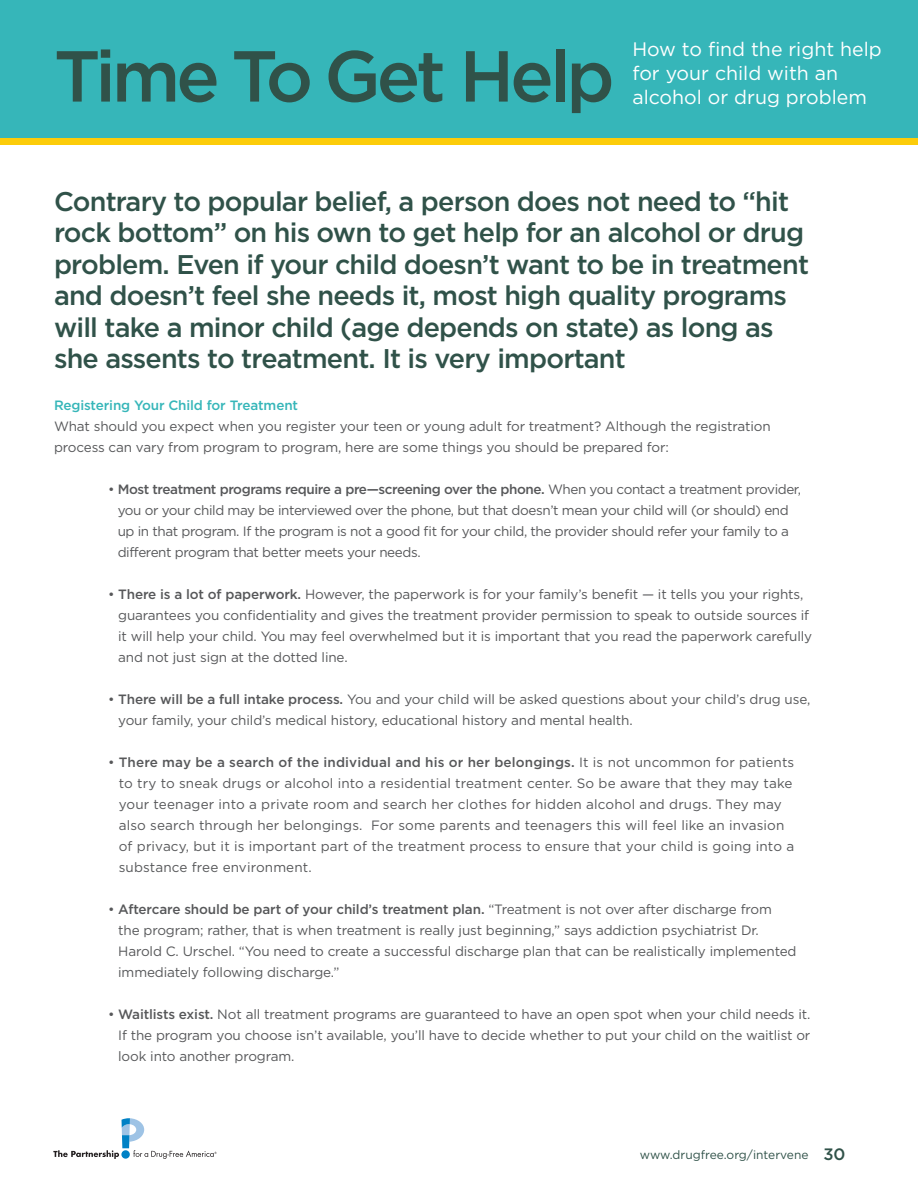
<style>
.page{position:relative;width:918px;height:1188px;background:#fff}
.page>*{position:absolute;margin:0;border:0;box-sizing:border-box;transform-origin:0 0}
.t1{font:500 72px "Gotham";letter-spacing:-.055em;color:#305249}
.t2{font:500 27px/31.5px "Gotham";letter-spacing:-.03em;color:#305249}
.t3{font:19.5px/24px "Gotham";color:#fff}
.t4{font:500 16.5px "Gotham";color:#305249}
.t5{font:13.5px/21px "Gotham";letter-spacing:-.01em;color:#57585a}
.t6{font:13.5px/21px "Gotham";letter-spacing:.01em;color:#57585a}
.t7{font:13.5px/21px "Gotham";letter-spacing:-.03em;color:#57585a}
.t8{font:500 13.5px "Gotham";letter-spacing:-.01em;color:#36b6b9}
.t9{font:12px "Gotham";color:#305249}
.s1{font-weight:500}
</style>
<div class="page">
<div style="left:0;top:0;width:918px;height:140px;background:#36b6b9"></div>
<div style="left:0;top:138px;width:918px;height:7px;background:#fccc0a"></div>
<svg style="left:53px;top:1118px;width:164px;height:41px"></svg>
<h1 class="t1" style="left:54px;top:35px;width:562px">Time To Get Help</h1>
<h3 class="t3" style="left:632px;top:37px;width:251px">How to find the right help for your child with an alcohol or drug problem</h3>
<p class="t2" style="left:54px;top:185px;width:757px">Contrary to popular belief, a person does not need to “hit rock bottom” on his own to get help for an alcohol or drug problem. Even if your child doesn’t want to be in treatment and doesn’t feel she needs it, most high quality programs will take a minor child (age depends on state) as long as she assents to treatment. It is very important</p>
<p class="t8" style="left:54px;top:398px;width:246px">Registering Your Child for Treatment</p>
<p class="t5" style="left:54px;top:416px;width:718px">What should you expect when you register your teen or young adult for treatment? Although the registration process can vary from program to program, here are some things you should be prepared for:</p>
<p class="t7" style="left:118px;top:479px;width:685px;text-indent:-10px">• <span class="s1">Most treatment programs require a pre—screening over the phone.</span> When you contact a treatment provider, you or your child may be interviewed over the phone, but that doesn’t mean your child will (or should) end up in that program. If the program is not a good fit for your child, the provider should refer your family to a different program that better meets your needs.</p>
<p class="t5" style="left:118px;top:584px;width:695px;text-indent:-10px">• <span class="s1">There is a lot of paperwork.</span> However, the paperwork is for your family’s benefit — it tells you your rights, guarantees you confidentiality and gives the treatment provider permission to speak to outside sources if it will help your child. You may feel overwhelmed but it is important that you read the paperwork carefully and not just sign at the dotted line.</p>
<p class="t5" style="left:118px;top:689px;width:694px;text-indent:-10px">• <span class="s1">There will be a full intake process.</span> You and your child will be asked questions about your child’s drug use, your family, your child’s medical history, educational history and mental health.</p>
<p class="t6" style="left:119px;top:752px;width:677px;text-indent:-11px">• <span class="s1">There may be a search of the individual and his or her belongings.</span> It is not uncommon for patients to try to sneak drugs or alcohol into a residential treatment center. So be aware that they may take your teenager into a private room and search her clothes for hidden alcohol and drugs. They may also search through her belongings. For some parents and teenagers this will feel like an invasion of privacy, but it is important part of the treatment process to ensure that your child is going into a substance free environment.</p>
<p class="t5" style="left:118px;top:899px;width:680px;text-indent:-10px">• <span class="s1">Aftercare should be part of your child’s treatment plan.</span> “Treatment is not over after discharge from the program; rather, that is when treatment is really just beginning,” says addiction psychiatrist Dr.<br>Harold C. Urschel. “You need to create a successful discharge plan that can be realistically implemented immediately following discharge.”</p>
<p class="t5" style="left:118px;top:1004px;width:694px;text-align:justify;text-indent:-10px">• <span class="s1">Waitlists exist.</span> Not all treatment programs are guaranteed to have an open spot when your child needs it.<br>If the program you choose isn’t available, you’ll have to decide whether to put your child on the waitlist or look into another program.</p>
<p class="t9" style="left:640px;top:1148px;width:170px">www.drugfree.org/intervene</p>
<p class="t4" style="left:824px;top:1145px;width:23px">30</p>
</div>
